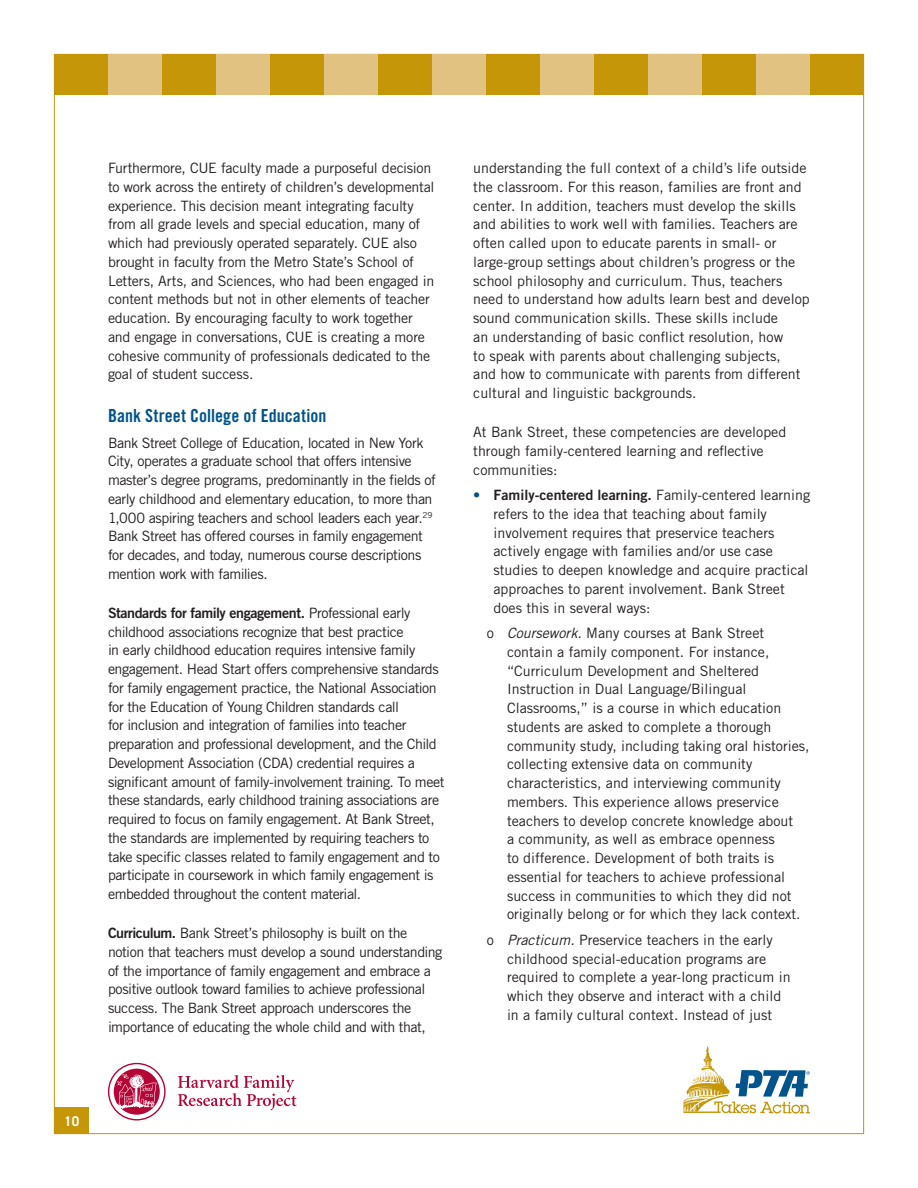
<style>
.page{position:relative;width:918px;height:1188px;background:#fff}
.page>*{position:absolute;margin:0;border:0;box-sizing:border-box;transform-origin:0 0}
.header_3{font:18px "Trade Gothic Bold Cond Twenty";letter-spacing:.005em;color:#00538d}
.body{font:14.25px/18.8px "Trade Gothic";letter-spacing:-.025em;color:#231f20}
.bullet_copy{font:14.25px/18.8px "Trade Gothic";color:#231f20}
.body-2{font:14.25px/18.8px "Trade Gothic";color:#231f20}
.bullet{font:14.25px/18.8px "Trade Gothic";color:#231f20}
.t1{font:700 13.5px "Trade Gothic";color:#fff}
.s1{font-family:"Trade Gothic Bold Two"}
.s2{color:#00538d}
.s3{font-style:italic}
</style>
<div class="page">
<div style="left:54px;top:54px;width:810px;height:40px;background:#c49608"></div>
<div style="left:108px;top:54px;width:54px;height:40px;background:#e2c280"></div>
<div style="left:216px;top:54px;width:54px;height:40px;background:#e2c280"></div>
<div style="left:324px;top:54px;width:54px;height:40px;background:#e2c280"></div>
<div style="left:432px;top:54px;width:54px;height:40px;background:#e2c280"></div>
<div style="left:540px;top:54px;width:54px;height:40px;background:#e2c280"></div>
<div style="left:648px;top:54px;width:54px;height:40px;background:#e2c280"></div>
<div style="left:756px;top:54px;width:54px;height:40px;background:#e2c280"></div>
<div style="left:55px;top:1107px;width:34px;height:27px;background:#c49608"></div>
<svg style="left:683px;top:1046px;width:127px;height:68px"></svg>
<svg style="left:178px;top:1075px;width:119px;height:35px"></svg>
<svg style="left:108px;top:1063px;width:58px;height:58px"></svg>
<p class="body" style="left:108px;top:158px;width:328px">Furthermore, CUE faculty made a purposeful decision to work across the entirety of children’s developmental experience. This decision meant integrating faculty from all grade levels and special education, many of which had previously operated separately. CUE also brought in faculty from the Metro State’s School of Letters, Arts, and Sciences, who had been engaged in content methods but not in other elements of teacher education. By encouraging faculty to work together and engage in conversations, CUE is creating a more cohesive community of professionals dedicated to the goal of student success.</p>
<p class="header_3" style="left:108px;top:405px;width:220px">Bank Street College of Education</p>
<p class="body" style="left:108px;top:433px;width:329px">Bank Street College of Education, located in New York City, operates a graduate school that offers intensive master’s degree programs, predominantly in the fields of early childhood and elementary education, to more than 1,000 aspiring teachers and school leaders each year.<sup>29<br></sup>Bank Street has offered courses in family engagement for decades, and today, numerous course descriptions mention work with families.</p>
<p class="body" style="left:108px;top:603px;width:338px"><span class="s1">Standards for family engagement.</span> Professional early childhood associations recognize that best practice<br>in early childhood education requires intensive family engagement. Head Start offers comprehensive standards for family engagement practice, the National Association for the Education of Young Children standards call<br>for inclusion and integration of families into teacher preparation and professional development, and the Child Development Association (CDA) credential requires a significant amount of family-involvement training. To meet these standards, early childhood training associations are required to focus on family engagement. At Bank Street, the standards are implemented by requiring teachers to take specific classes related to family engagement and to participate in coursework in which family engagement is embedded throughout the content material.</p>
<p class="body" style="left:108px;top:923px;width:336px"><span class="s1">Curriculum.</span> Bank Street’s philosophy is built on the notion that teachers must develop a sound understanding of the importance of family engagement and embrace a positive outlook toward families to achieve professional success. The Bank Street approach underscores the importance of educating the whole child and with that,</p>
<p class="body-2" style="left:473px;top:158px;width:338px">understanding the full context of a child’s life outside the classroom. For this reason, families are front and center. In addition, teachers must develop the skills and abilities to work well with families. Teachers are often called upon to educate parents in small- or large-group settings about children’s progress or the school philosophy and curriculum. Thus, teachers need to understand how adults learn best and develop sound communication skills. These skills include<br>an understanding of basic conflict resolution, how<br>to speak with parents about challenging subjects,<br>and how to communicate with parents from different cultural and linguistic backgrounds.</p>
<p class="body-2" style="left:473px;top:422px;width:315px">At Bank Street, these competencies are developed through family-centered learning and reflective communities:</p>
<p class="bullet" style="left:494px;top:485px;width:318px;text-indent:-20px"><span class="s2">•</span> <span class="s1">Family-centered learning.</span> Family-centered learning refers to the idea that teaching about family involvement requires that preservice teachers actively engage with families and/or use case studies to deepen knowledge and acquire practical approaches to parent involvement. Bank Street does this in several ways:</p>
<p class="bullet_copy" style="left:507px;top:623px;width:304px;text-indent:-20px">o <span class="s3">Coursework.</span> Many courses at Bank Street contain a family component. For instance, “Curriculum Development and Sheltered Instruction in Dual Language/Bilingual Classrooms,” is a course in which education students are asked to complete a thorough community study, including taking oral histories, collecting extensive data on community characteristics, and interviewing community members. This experience allows preservice teachers to develop concrete knowledge about<br>a community, as well as embrace openness<br>to difference. Development of both traits is essential for teachers to achieve professional success in communities to which they did not originally belong or for which they lack context.</p>
<p class="bullet_copy" style="left:507px;top:930px;width:285px;text-indent:-20px">o <span class="s3">Practicum.</span> Preservice teachers in the early childhood special-education programs are required to complete a year-long practicum in which they observe and interact with a child in a family cultural context. Instead of just</p>
<p class="t1" style="left:64px;top:1113px;width:17px">10</p>
</div>
